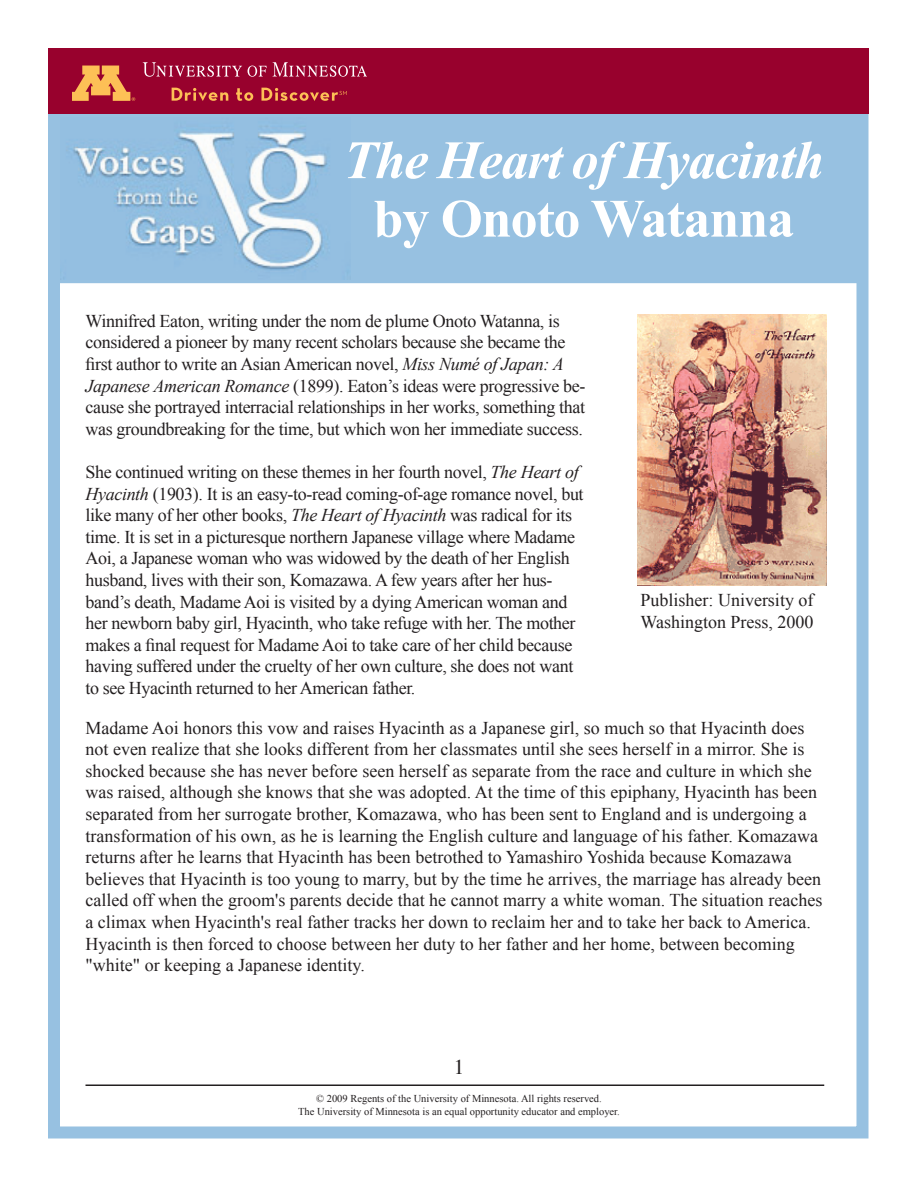
<style>
.page{position:relative;width:918px;height:1188px;background:#fff}
.page>*{position:absolute;margin:0;border:0;box-sizing:border-box;transform-origin:0 0}
.t1{font:italic 700 54px "Times New Roman";letter-spacing:-.02em;color:#fff}
.t2{font:700 54px "Times New Roman";letter-spacing:-.02em;color:#fff}
.t3{font:21px "Times";color:#231f20}
.t4{font:18px/21.6px "Times New Roman";color:#231f20}
.t5{font:18px/21.6px "Times New Roman";letter-spacing:-.02em;color:#231f20}
.t6{font:10.5px/13.5px "Times New Roman";color:#231f20;text-align:center}
.s1{font-style:italic}
</style>
<div class="page">
<div style="left:54px;top:112px;width:810px;height:173px;background:#97c1e1;border:2px solid #fff"></div>
<img style="left:63px;top:126px;width:286px;height:153px">
<hr style="left:86px;top:1084px;width:738px;height:2px;background:#231f20">
<img style="left:638px;top:314px;width:188px;height:271px">
<div style="left:48px;top:48px;width:820px;height:1090px;border:12px solid #97c1e1"></div>
<div style="left:48px;top:48px;width:820px;height:66px;background:#98012d"></div>
<svg style="left:73px;top:66px;width:62px;height:35px"></svg>
<svg style="left:273px;top:63px;width:94px;height:14px"></svg>
<svg style="left:248px;top:66px;width:19px;height:11px"></svg>
<svg style="left:144px;top:63px;width:98px;height:14px"></svg>
<svg style="left:172px;top:88px;width:56px;height:13px"></svg>
<svg style="left:236px;top:88px;width:17px;height:13px"></svg>
<svg style="left:261px;top:88px;width:86px;height:13px"></svg>
<h1 class="t1" style="left:344px;top:122px;width:482px">The Heart of Hyacinth</h1>
<h1 class="t2" style="left:373px;top:181px;width:422px">by Onoto Watanna</h1>
<p class="t5" style="left:86px;top:310px;width:501px">Winnifred Eaton, writing under the nom de plume Onoto Watanna, is considered a pioneer by many recent scholars because she became the first author to write an Asian American novel, <span class="s1">Miss Numé of Japan: A Japanese American Romance</span> (1899). Eaton’s ideas were progressive be&shy;cause she portrayed interracial relationships in her works, something that was groundbreaking for the time, but which won her immediate success.</p>
<p class="t5" style="left:86px;top:461px;width:500px">She continued writing on these themes in her fourth novel, <span class="s1">The Heart of Hyacinth</span> (1903). It is an easy-to-read coming-of-age romance novel, but like many of her other books, <span class="s1">The Heart of Hyacinth</span> was radical for its time. It is set in a picturesque northern Japanese village where Madame Aoi, a Japanese woman who was widowed by the death of her English husband, lives with their son, Komazawa. A few years after her hus&shy;band’s death, Madame Aoi is visited by a dying American woman and her newborn baby girl, Hyacinth, who take refuge with her. The mother makes a final request for Madame Aoi to take care of her child because having suffered under the cruelty of her own culture, she does not want to see Hyacinth returned to her American father.</p>
<p class="t4" style="left:640px;top:589px;width:175px">Publisher: University of<br>Washington Press, 2000</p>
<p class="t4" style="left:86px;top:716px;width:738px">Madame Aoi honors this vow and raises Hyacinth as a Japanese girl, so much so that Hyacinth does not even realize that she looks different from her classmates until she sees herself in a mirror. She is shocked because she has never before seen herself as separate from the race and culture in which she was raised, although she knows that she was adopted. At the time of this epiphany, Hyacinth has been separated from her surrogate brother, Komazawa, who has been sent to England and is undergoing a transformation of his own, as he is learning the English culture and language of his father. Komazawa returns after he learns that Hyacinth has been betrothed to Yamashiro Yoshida because Komazawa believes that Hyacinth is too young to marry, but by the time he arrives, the marriage has already been called off when the groom's parents decide that he cannot marry a white woman. The situation reaches a climax when Hyacinth's real father tracks her down to reclaim her and to take her back to America.<br>Hyacinth is then forced to choose between her duty to her father and her home, between becoming "white" or keeping a Japanese identity.</p>
<p class="t3" style="left:454px;top:1047px;width:12px">1</p>
<p class="t6" style="left:298px;top:1091px;width:323px">© 2009 Regents of the University of Minnesota. All rights reserved.<br>The University of Minnesota is an equal opportunity educator and employer.</p>
</div>
